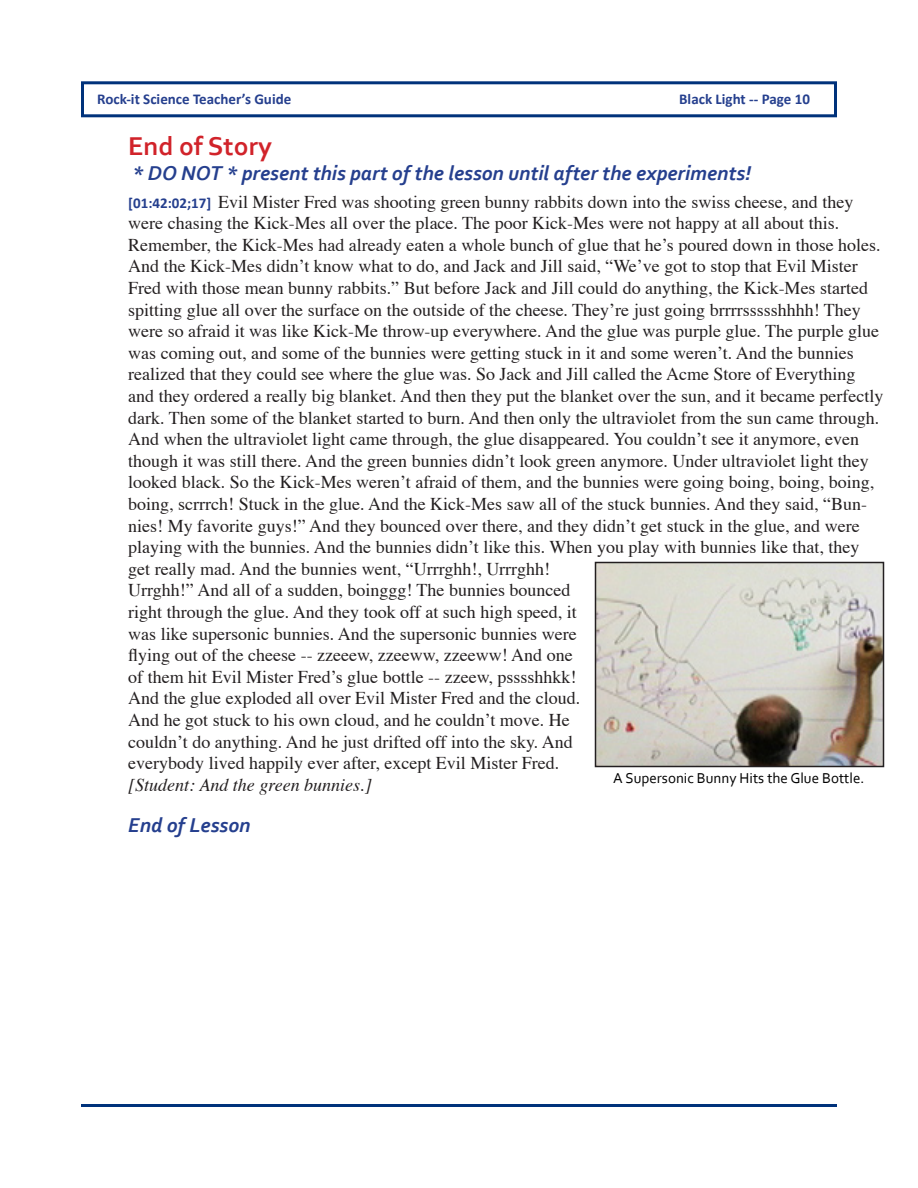
<style>
.page{position:relative;width:918px;height:1188px;background:#fff}
.page>*{position:absolute;margin:0;border:0;box-sizing:border-box;transform-origin:0 0}
.t1{font:700 27px "Corbel";color:#d1232a}
.t2{font:italic 700 21px "Corbel";color:#253f8e}
.t3{font:18px/21.6px "Times";color:#231f20}
.t4{font:italic 18px "Times";color:#231f20}
.t5{font:700 15px "Calibri";color:#253f8e}
.t6{font:15px "Corbel";color:#000}
.s1{font-family:"Calibri";font-weight:700;font-size:15px;color:#253f8e}
</style>
<div class="page">
<div style="left:81px;top:81px;width:756px;height:36px;border:3px solid #00327b"></div>
<hr style="left:81px;top:1104px;width:756px;height:3px;background:#00327b">
<img style="left:598px;top:565px;width:283px;height:199px">
<div style="left:595px;top:562px;width:289px;height:205px;border:2px solid #231f20"></div>
<p class="t5" style="left:97px;top:89px;width:196px">Rock-it Science Teacher’s Guide</p>
<p class="t5" style="left:679px;top:89px;width:132px">Black Light -- Page 10</p>
<h1 class="t1" style="left:128px;top:129px;width:145px">End of Story</h1>
<p class="t2" style="left:133px;top:160px;width:620px">* DO NOT * present this part of the lesson until after the experiments!</p>
<p class="t3" style="left:128px;top:189px;width:757px"><span class="s1">[01:42:02;17]</span> Evil Mister Fred was shooting green bunny rabbits down into the swiss cheese, and they were chasing the Kick-Mes all over the place. The poor Kick-Mes were not happy at all about this.<br>Remember, the Kick-Mes had already eaten a whole bunch of glue that he’s poured down in those holes.<br>And the Kick-Mes didn’t know what to do, and Jack and Jill said, “We’ve got to stop that Evil Mister Fred with those mean bunny rabbits.” But before Jack and Jill could do anything, the Kick-Mes started spitting glue all over the surface on the outside of the cheese. They’re just going brrrrssssshhhh! They were so afraid it was like Kick-Me throw-up everywhere. And the glue was purple glue. The purple glue was coming out, and some of the bunnies were getting stuck in it and some weren’t. And the bunnies realized that they could see where the glue was. So Jack and Jill called the Acme Store of Everything and they ordered a really big blanket. And then they put the blanket over the sun, and it became perfectly dark. Then some of the blanket started to burn. And then only the ultraviolet from the sun came through.<br>And when the ultraviolet light came through, the glue disappeared. You couldn’t see it anymore, even though it was still there. And the green bunnies didn’t look green anymore. Under ultraviolet light they looked black. So the Kick-Mes weren’t afraid of them, and the bunnies were going boing, boing, boing, boing, scrrrch! Stuck in the glue. And the Kick-Mes saw all of the stuck bunnies. And they said, “Bun&shy;nies! My favorite guys!” And they bounced over there, and they didn’t get stuck in the glue, and were playing with the bunnies. And the bunnies didn’t like this. When you play with bunnies like that, they get really mad. And the bunnies went, “Urrrghh!, Urrrghh!<br>Urrghh!” And all of a sudden, boinggg! The bunnies bounced<br>right through the glue. And they took off at such high speed, it<br>was like supersonic bunnies. And the supersonic bunnies were<br>flying out of the cheese -- zzeeew, zzeeww, zzeeww! And one<br>of them hit Evil Mister Fred’s glue bottle -- zzeew, psssshhkk!<br>And the glue exploded all over Evil Mister Fred and the cloud.<br>And he got stuck to his own cloud, and he couldn’t move. He<br>couldn’t do anything. And he just drifted off into the sky. And<br>everybody lived happily ever after, except Evil Mister Fred.</p>
<p class="t4" style="left:128px;top:769px;width:245px">[Student: And the green bunnies.]</p>
<p class="t2" style="left:128px;top:812px;width:124px">End of Lesson</p>
<p class="t6" style="left:613px;top:769px;width:253px">A Supersonic Bunny Hits the Glue Bottle.</p>
</div>
